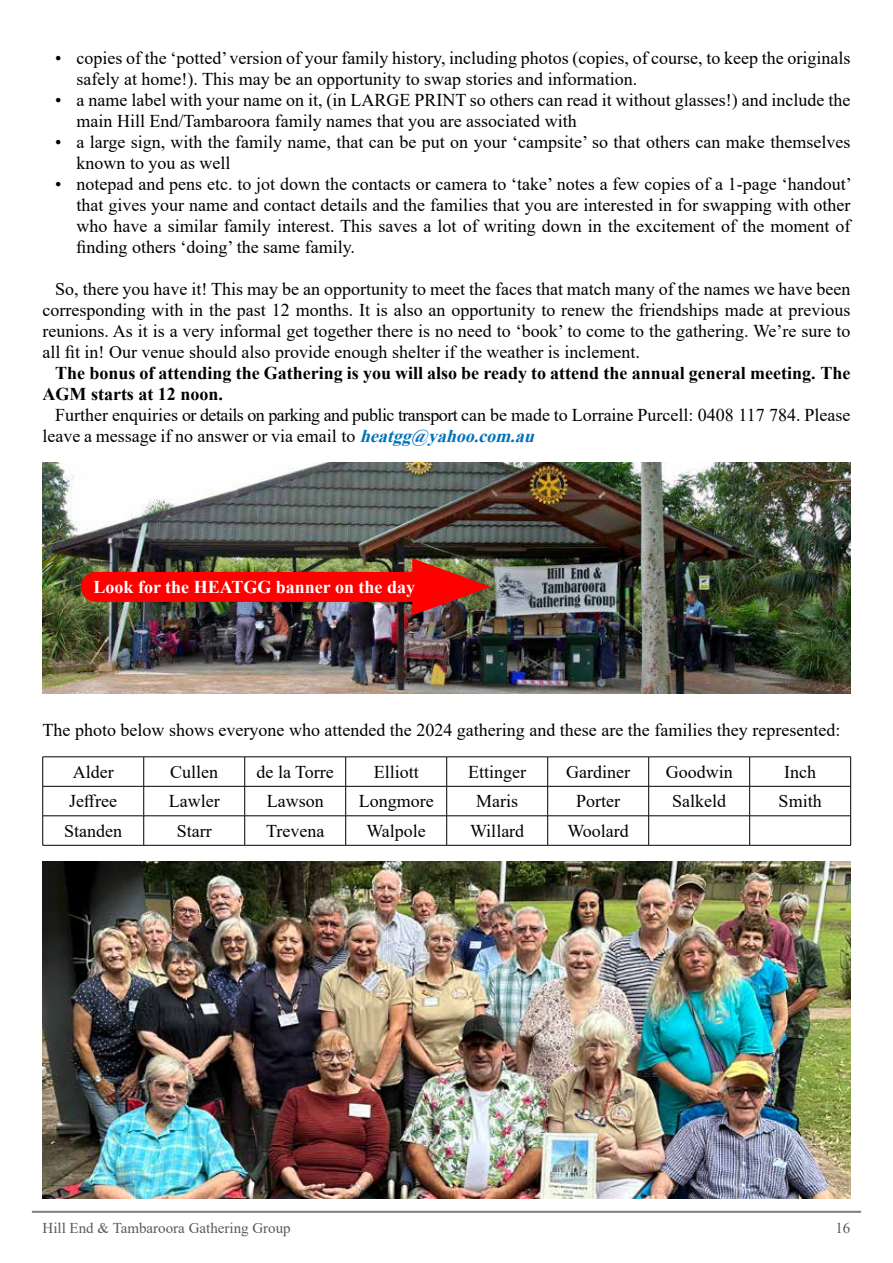
<style>
.page{position:relative;width:893px;height:1263px;background:#fff}
.page>*{position:absolute;margin:0;border:0;box-sizing:border-box;transform-origin:0 0}
.t1{font:18px/21px "Times New Roman";color:#000}
.t2{font:700 18px/21px "Times New Roman";color:#000}
.t3{font:700 18px "Times New Roman";color:#fff}
.t4{font:15px "Times New Roman";color:#58595b}
.s1{font-weight:700;font-style:italic;color:#0072bc}
</style>
<div class="page">
<hr style="left:32px;top:1211px;width:829px;height:2px;background:#808285">
<img style="left:43px;top:463px;width:807px;height:231px">
<img style="left:43px;top:862px;width:807px;height:336px">
<img style="left:412px;top:558px;width:79px;height:57px">
<hr style="left:43px;top:756px;width:101px;height:1px;background:#000">
<hr style="left:144px;top:756px;width:101px;height:1px;background:#000">
<hr style="left:245px;top:756px;width:101px;height:1px;background:#000">
<hr style="left:346px;top:756px;width:101px;height:1px;background:#000">
<hr style="left:447px;top:756px;width:101px;height:1px;background:#000">
<hr style="left:548px;top:756px;width:101px;height:1px;background:#000">
<hr style="left:649px;top:756px;width:101px;height:1px;background:#000">
<hr style="left:750px;top:756px;width:101px;height:1px;background:#000">
<hr style="left:43px;top:786px;width:101px;height:1px;background:#000">
<hr style="left:144px;top:786px;width:101px;height:1px;background:#000">
<hr style="left:245px;top:786px;width:101px;height:1px;background:#000">
<hr style="left:346px;top:786px;width:101px;height:1px;background:#000">
<hr style="left:447px;top:786px;width:101px;height:1px;background:#000">
<hr style="left:548px;top:786px;width:101px;height:1px;background:#000">
<hr style="left:649px;top:786px;width:101px;height:1px;background:#000">
<hr style="left:750px;top:786px;width:101px;height:1px;background:#000">
<hr style="left:43px;top:815px;width:101px;height:1px;background:#000">
<svg style="left:42px;top:757px;width:1px;height:88px"></svg>
<hr style="left:144px;top:815px;width:101px;height:1px;background:#000">
<svg style="left:143px;top:757px;width:1px;height:88px"></svg>
<hr style="left:245px;top:815px;width:101px;height:1px;background:#000">
<svg style="left:244px;top:757px;width:1px;height:88px"></svg>
<hr style="left:346px;top:815px;width:101px;height:1px;background:#000">
<svg style="left:345px;top:757px;width:1px;height:88px"></svg>
<hr style="left:447px;top:815px;width:101px;height:1px;background:#000">
<svg style="left:446px;top:757px;width:1px;height:88px"></svg>
<hr style="left:548px;top:815px;width:101px;height:1px;background:#000">
<svg style="left:547px;top:757px;width:1px;height:88px"></svg>
<hr style="left:649px;top:815px;width:101px;height:1px;background:#000">
<svg style="left:648px;top:757px;width:1px;height:88px"></svg>
<hr style="left:750px;top:815px;width:101px;height:1px;background:#000">
<svg style="left:749px;top:757px;width:1px;height:88px"></svg>
<svg style="left:850px;top:757px;width:1px;height:88px"></svg>
<hr style="left:43px;top:845px;width:101px;height:1px;background:#000">
<hr style="left:144px;top:845px;width:101px;height:1px;background:#000">
<hr style="left:245px;top:845px;width:101px;height:1px;background:#000">
<hr style="left:346px;top:845px;width:101px;height:1px;background:#000">
<hr style="left:447px;top:845px;width:101px;height:1px;background:#000">
<hr style="left:548px;top:845px;width:101px;height:1px;background:#000">
<hr style="left:649px;top:845px;width:101px;height:1px;background:#000">
<hr style="left:750px;top:845px;width:101px;height:1px;background:#000">
<div style="left:81px;top:572px;width:360px;height:30px;background:#f00;border-radius:15px"></div>
<p class="t1" style="left:77px;top:46px;width:775px;text-indent:-21px">• copies of the ‘potted’ version of your family history, including photos (copies, of course, to keep the originals safely at home!). This may be an opportunity to swap stories and information.</p>
<p class="t1" style="left:77px;top:88px;width:775px;text-indent:-21px">• a name label with your name on it, (in LARGE PRINT so others can read it without glasses!) and include the main Hill End/Tambaroora family names that you are associated with</p>
<p class="t1" style="left:77px;top:130px;width:775px;text-indent:-21px">• a large sign, with the family name, that can be put on your ‘campsite’ so that others can make themselves known to you as well</p>
<p class="t1" style="left:77px;top:172px;width:777px;text-align:justify;text-indent:-21px">• notepad and pens etc. to jot down the contacts or camera to ‘take’ notes a few copies of a 1-page ‘handout’ that gives your name and contact details and the families that you are interested in for swapping with other who have a similar family interest. This saves a lot of writing down in the excitement of the moment of finding others ‘doing’ the same family.</p>
<p class="t1" style="left:43px;top:277px;width:809px;text-align:justify;text-indent:13px">So, there you have it! This may be an opportunity to meet the faces that match many of the names we have been corresponding with in the past 12 months. It is also an opportunity to renew the friendships made at previous reunions. As it is a very informal get together there is no need to ‘book’ to come to the gathering. We’re sure to all fit in! Our venue should also provide enough shelter if the weather is inclement.</p>
<p class="t2" style="left:43px;top:362px;width:809px;text-indent:13px">The bonus of attending the Gathering is you will also be ready to attend the annual general meeting. The<br>AGM starts at 12 noon.</p>
<p class="t1" style="left:43px;top:404px;width:809px;text-indent:13px">Further enquiries or details on parking and public transport can be made to Lorraine Purcell: 0408 117 784. Please leave a message if no answer or via email to <span class="s1">heatgg@yahoo.com.au</span></p>
<p class="t3" style="left:94px;top:574px;width:323px">Look for the HEATGG banner on the day</p>
<p class="t1" style="left:43px;top:718px;width:799px">The photo below shows everyone who attended the 2024 gathering and these are the families they represented:</p>
<p class="t1" style="left:73px;top:761px;width:42px">Alder</p>
<p class="t1" style="left:170px;top:761px;width:50px">Cullen</p>
<p class="t1" style="left:256px;top:761px;width:79px">de la Torre</p>
<p class="t1" style="left:374px;top:761px;width:47px">Elliott</p>
<p class="t1" style="left:468px;top:761px;width:59px">Ettinger</p>
<p class="t1" style="left:566px;top:761px;width:65px">Gardiner</p>
<p class="t1" style="left:666px;top:761px;width:68px">Goodwin</p>
<p class="t1" style="left:784px;top:761px;width:33px">Inch</p>
<p class="t1" style="left:69px;top:790px;width:49px">Jeffree</p>
<p class="t1" style="left:169px;top:790px;width:52px">Lawler</p>
<p class="t1" style="left:267px;top:790px;width:58px">Lawson</p>
<p class="t1" style="left:359px;top:790px;width:76px">Longmore</p>
<p class="t1" style="left:476px;top:790px;width:43px">Maris</p>
<p class="t1" style="left:576px;top:790px;width:45px">Porter</p>
<p class="t1" style="left:672px;top:790px;width:55px">Salkeld</p>
<p class="t1" style="left:779px;top:790px;width:45px">Smith</p>
<p class="t1" style="left:64px;top:820px;width:59px">Standen</p>
<p class="t1" style="left:177px;top:820px;width:36px">Starr</p>
<p class="t1" style="left:266px;top:820px;width:60px">Trevena</p>
<p class="t1" style="left:366px;top:820px;width:61px">Walpole</p>
<p class="t1" style="left:470px;top:820px;width:56px">Willard</p>
<p class="t1" style="left:567px;top:820px;width:63px">Woolard</p>
<p class="t4" style="left:43px;top:1217px;width:250px">Hill End &amp; Tambaroora Gathering Group</p>
<p class="t4" style="left:835px;top:1217px;width:16px">16</p>
</div>
